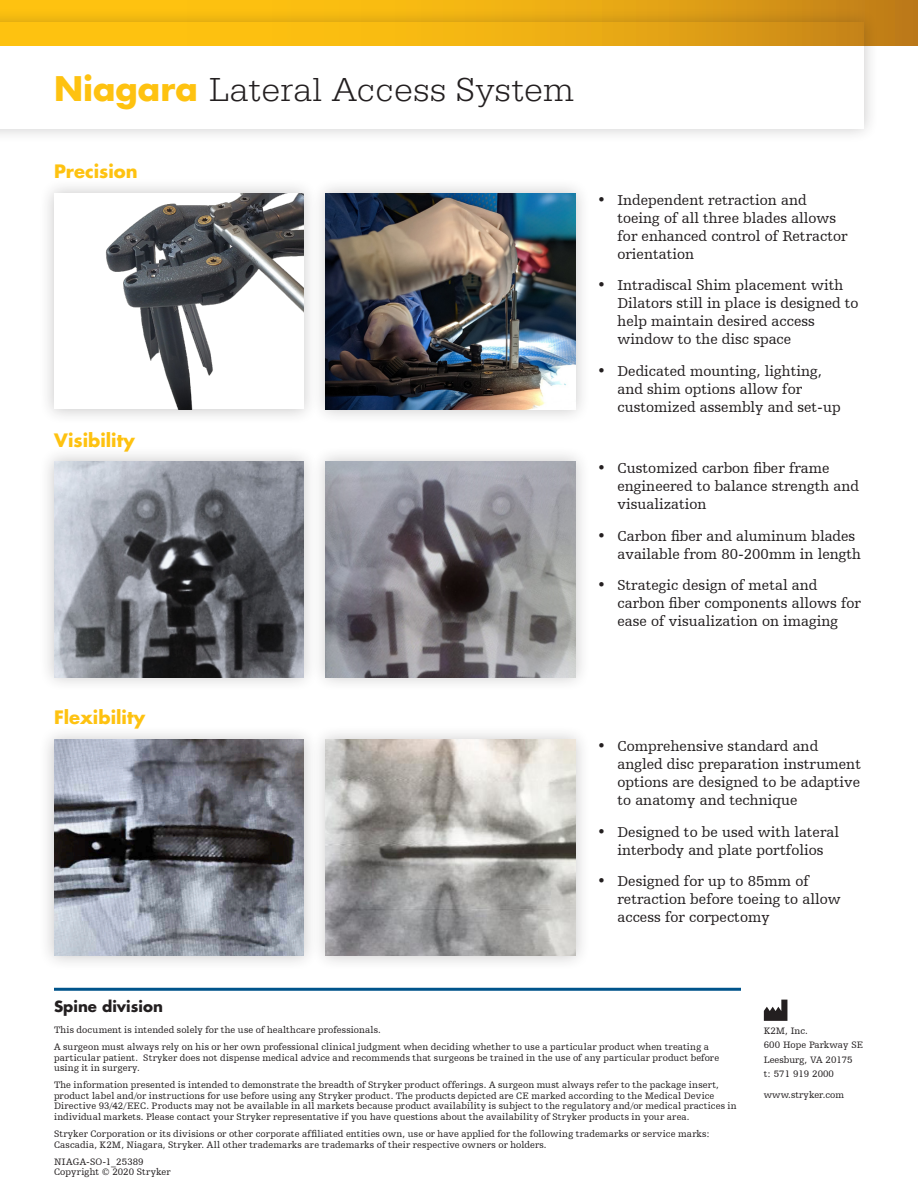
<style>
.page{position:relative;width:918px;height:1188px;background:#fff}
.page>*{position:absolute;margin:0;border:0;box-sizing:border-box;transform-origin:0 0}
.t1{font:300 34.5px "URW Egyptienne TOT";letter-spacing:.02em;color:#231f20}
.t2{font:700 18px "Futura Std";color:#fec210}
.t3{font:15px/18px "Humanist Slabserif 712 BT";color:#231f20}
.t4{font:700 15px "Futura Std";color:#231f20}
.t5{font:9.75px/10.5px "Humanist Slabserif 712 BT";letter-spacing:.015em;color:#231f20}
.s1{font-family:"Futura For Stryker";font-weight:700;font-size:33px;color:#fec210}
</style>
<div class="page">
<svg style="left:0;top:0;width:918px;height:46px;background:#e4a513"></svg>
<div style="left:0;top:8px;width:880px;height:136px;background:#231f20;opacity:.25"></div>
<div style="left:0;top:23px;width:864px;height:106px;background:#fff"></div>
<svg style="left:0;top:23px;width:864px;height:23px;background:#efb012"></svg>
<hr style="left:54px;top:988px;width:687px;height:3px;background:#00548b">
<svg style="left:764px;top:1000px;width:23px;height:21px"></svg>
<div style="left:39px;top:724px;width:280px;height:247px;background:#231f20;opacity:.25"></div>
<img style="left:54px;top:740px;width:250px;height:216px">
<div style="left:39px;top:178px;width:280px;height:247px;background:#231f20;opacity:.25"></div>
<img style="left:54px;top:193px;width:250px;height:216px">
<div style="left:311px;top:178px;width:280px;height:247px;background:#231f20;opacity:.25"></div>
<img style="left:326px;top:193px;width:250px;height:216px">
<div style="left:39px;top:446px;width:280px;height:247px;background:#231f20;opacity:.25"></div>
<img style="left:54px;top:461px;width:250px;height:216px">
<div style="left:311px;top:446px;width:280px;height:247px;background:#231f20;opacity:.25"></div>
<img style="left:326px;top:461px;width:250px;height:216px">
<div style="left:311px;top:724px;width:280px;height:247px;background:#231f20;opacity:.25"></div>
<img style="left:326px;top:740px;width:250px;height:216px">
<p class="t1" style="left:54px;top:69px;width:521px"><span class="s1">Niagara</span> Lateral Access System</p>
<p class="t2" style="left:54px;top:159px;width:85px">Precision</p>
<p class="t2" style="left:54px;top:428px;width:83px">Visibility</p>
<p class="t2" style="left:54px;top:706px;width:93px">Flexibility</p>
<p class="t3" style="left:617px;top:190px;width:232px;text-indent:-20px">• Independent retraction and toeing of all three blades allows for enhanced control of Retractor orientation</p>
<p class="t3" style="left:617px;top:276px;width:243px;text-indent:-20px">• Intradiscal Shim placement with<br>Dilators still in place is designed to help maintain desired access window to the disc space</p>
<p class="t3" style="left:617px;top:361px;width:225px;text-indent:-20px">• Dedicated mounting, lighting, and shim options allow for customized assembly and set-up</p>
<p class="t3" style="left:617px;top:459px;width:243px;text-indent:-20px">• Customized carbon fiber frame engineered to balance strength and visualization</p>
<p class="t3" style="left:617px;top:526px;width:245px;text-indent:-20px">• Carbon fiber and aluminum blades available from 80-200mm in length</p>
<p class="t3" style="left:617px;top:576px;width:245px;text-indent:-20px">• Strategic design of metal and carbon fiber components allows for ease of visualization on imaging</p>
<p class="t3" style="left:617px;top:737px;width:245px;text-indent:-20px">• Comprehensive standard and angled disc preparation instrument options are designed to be adaptive to anatomy and technique</p>
<p class="t3" style="left:597px;top:822px;width:243px;text-align:center">• Designed to be used with lateral interbody and plate portfolios</p>
<p class="t3" style="left:617px;top:872px;width:225px;text-indent:-20px">• Designed for up to 85mm of retraction before toeing to allow access for corpectomy</p>
<p class="t4" style="left:54px;top:996px;width:110px">Spine division</p>
<p class="t5" style="left:54px;top:1024px;width:328px">This document is intended solely for the use of healthcare professionals.</p>
<p class="t5" style="left:54px;top:1041px;width:667px">A surgeon must always rely on his or her own professional clinical judgment when deciding whether to use a particular product when treating a particular patient. Stryker does not dispense medical advice and recommends that surgeons be trained in the use of any particular product before using it in surgery.</p>
<p class="t5" style="left:54px;top:1080px;width:684px">The information presented is intended to demonstrate the breadth of Stryker product offerings. A surgeon must always refer to the package insert, product label and/or instructions for use before using any Stryker product. The products depicted are CE marked according to the Medical Device Directive 93/42/EEC. Products may not be available in all markets because product availability is subject to the regulatory and/or medical practices in individual markets. Please contact your Stryker representative if you have questions about the availability of Stryker products in your area.</p>
<p class="t5" style="left:54px;top:1128px;width:657px">Stryker Corporation or its divisions or other corporate affiliated entities own, use or have applied for the following trademarks or service marks:<br>Cascadia, K2M, Niagara, Stryker. All other trademarks are trademarks of their respective owners or holders.</p>
<p class="t5" style="left:54px;top:1156px;width:118px">NIAGA-SO-1_25389<br>Copyright © 2020 Stryker</p>
<p class="t5" style="left:764px;top:1026px;width:45px">K2M, Inc.</p>
<p class="t5" style="left:764px;top:1040px;width:101px">600 Hope Parkway SE</p>
<p class="t5" style="left:764px;top:1054px;width:90px">Leesburg, VA 20175</p>
<p class="t5" style="left:764px;top:1068px;width:72px">t: 571 919 2000</p>
<p class="t5" style="left:764px;top:1089px;width:82px">www.stryker.com</p>
</div>
